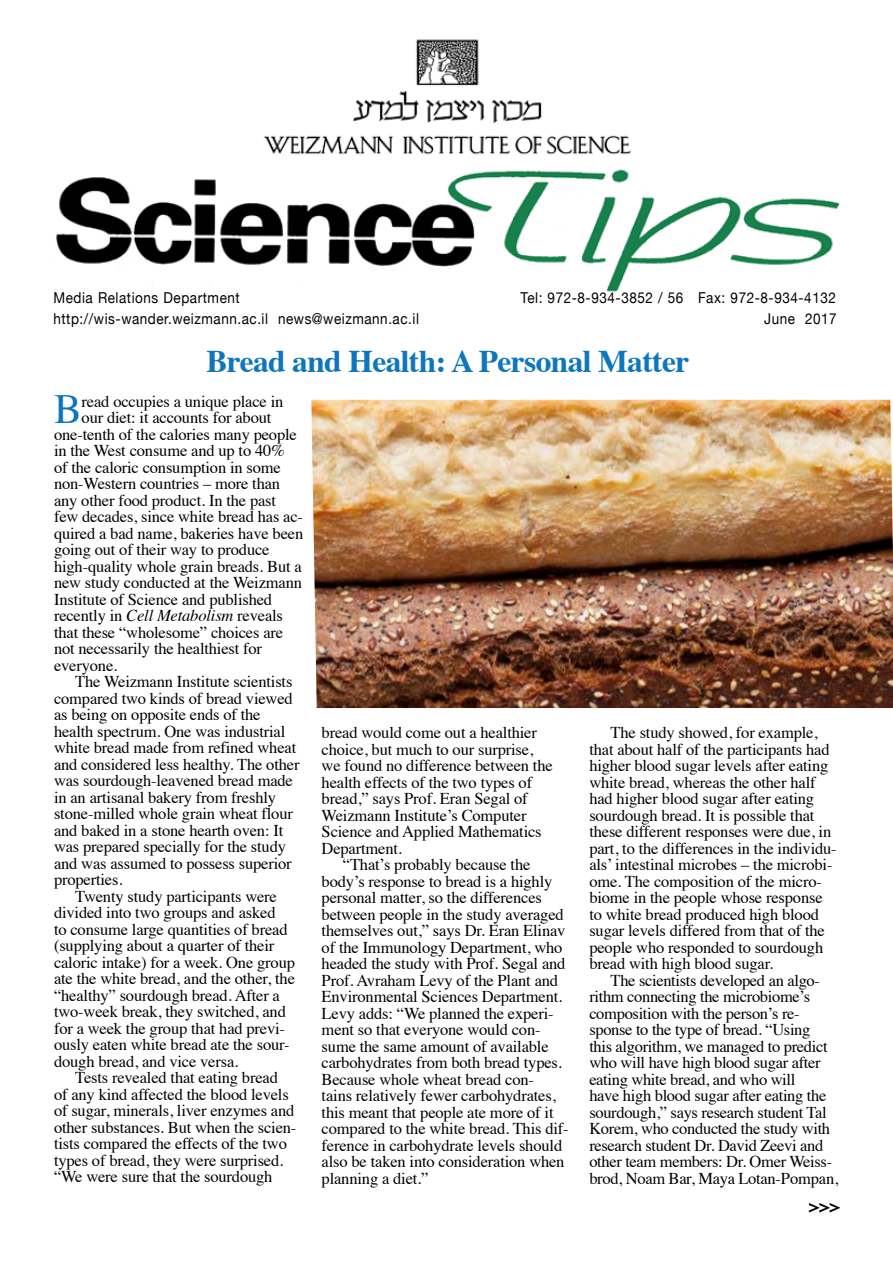
<style>
.page{position:relative;width:893px;height:1263px;background:#fff}
.page>*{position:absolute;margin:0;border:0;box-sizing:border-box;transform-origin:0 0}
.t1{font:41.4px "Times";color:#0e76bd}
.t2{font:700 31.5px "Times";letter-spacing:-.02em;color:#0e76bd}
.t3{font:16.5px/16.5px "Times";letter-spacing:-.01em;color:#000}
.t4{font:15px "Helvetica Neue";letter-spacing:.04em;color:#000;scale:.9 1}
.s1{font-style:italic}
</style>
<div class="page">
<img style="left:56px;top:39px;width:784px;height:253px">
<img style="left:311px;top:400px;width:582px;height:308px">
<p class="t4" style="left:53px;top:287px;width:208px">Media Relations Department</p>
<p class="t4" style="left:521px;top:287px;width:352px">Tel: 972-8-934-3852 / 56 Fax: 972-8-934-4132</p>
<p class="t4" style="left:53px;top:308px;width:408px">http://wis-wander.weizmann.ac.il news@weizmann.ac.il</p>
<p class="t4" style="left:764px;top:308px;width:82px">June 2017</p>
<h2 class="t2" style="left:207px;top:331px;width:484px">Bread and Health: A Personal Matter</h2>
<h1 class="t1" style="left:54px;top:370px;width:29px">B</h1>
<p class="t3" style="left:82px;top:391px;width:203px">read occupies a unique place in</p>
<p class="t3" style="left:82px;top:408px;width:191px">our diet: it accounts for about</p>
<p class="t3" style="left:54px;top:424px;width:244px">one-tenth of the calories many people</p>
<p class="t3" style="left:54px;top:441px;width:232px">in the West consume and up to 40%</p>
<p class="t3" style="left:54px;top:457px;width:228px">of the caloric consumption in some</p>
<p class="t3" style="left:54px;top:474px;width:228px">non-Western countries – more than</p>
<p class="t3" style="left:54px;top:490px;width:224px">any other food product. In the past</p>
<p class="t3" style="left:54px;top:507px;width:251px">few decades, since white bread has ac-</p>
<p class="t3" style="left:54px;top:523px;width:251px">quired a bad name, bakeries have been</p>
<p class="t3" style="left:54px;top:540px;width:217px">going out of their way to produce</p>
<p class="t3" style="left:54px;top:556px;width:249px">high-quality whole grain breads. But a</p>
<p class="t3" style="left:54px;top:573px;width:250px">new study conducted at the Weizmann</p>
<p class="t3" style="left:54px;top:589px;width:220px">Institute of Science and published</p>
<p class="t3" style="left:54px;top:606px;width:231px">recently in <span class="s1">Cell Metabolism</span> reveals</p>
<p class="t3" style="left:54px;top:622px;width:231px">that these “wholesome” choices are</p>
<p class="t3" style="left:54px;top:639px;width:210px">not necessarily the healthiest for</p>
<p class="t3" style="left:54px;top:655px;width:65px">everyone.</p>
<p class="t3" style="left:75px;top:672px;width:219px">The Weizmann Institute scientists</p>
<p class="t3" style="left:54px;top:688px;width:240px">compared two kinds of bread viewed</p>
<p class="t3" style="left:54px;top:705px;width:208px">as being on opposite ends of the</p>
<p class="t3" style="left:54px;top:721px;width:233px">health spectrum. One was industrial</p>
<p class="t3" style="left:54px;top:738px;width:244px">white bread made from refined wheat</p>
<p class="t3" style="left:54px;top:754px;width:247px">and considered less healthy. The other</p>
<p class="t3" style="left:54px;top:771px;width:240px">was sourdough-leavened bread made</p>
<p class="t3" style="left:54px;top:787px;width:224px">in an artisanal bakery from freshly</p>
<p class="t3" style="left:54px;top:804px;width:240px">stone-milled whole grain wheat flour</p>
<p class="t3" style="left:54px;top:820px;width:231px">and baked in a stone hearth oven: It</p>
<p class="t3" style="left:54px;top:837px;width:234px">was prepared specially for the study</p>
<p class="t3" style="left:54px;top:853px;width:239px">and was assumed to possess superior</p>
<p class="t3" style="left:54px;top:870px;width:70px">properties.</p>
<p class="t3" style="left:75px;top:886px;width:203px">Twenty study participants were</p>
<p class="t3" style="left:54px;top:903px;width:223px">divided into two groups and asked</p>
<p class="t3" style="left:54px;top:919px;width:235px">to consume large quantities of bread</p>
<p class="t3" style="left:54px;top:936px;width:222px">(supplying about a quarter of their</p>
<p class="t3" style="left:54px;top:952px;width:243px">caloric intake) for a week. One group</p>
<p class="t3" style="left:54px;top:969px;width:242px">ate the white bread, and the other, the</p>
<p class="t3" style="left:54px;top:985px;width:227px">“healthy” sourdough bread. After a</p>
<p class="t3" style="left:54px;top:1002px;width:233px">two-week break, they switched, and</p>
<p class="t3" style="left:54px;top:1018px;width:233px">for a week the group that had previ-</p>
<p class="t3" style="left:54px;top:1035px;width:237px">ously eaten white bread ate the sour-</p>
<p class="t3" style="left:54px;top:1051px;width:186px">dough bread, and vice versa.</p>
<p class="t3" style="left:75px;top:1068px;width:204px">Tests revealed that eating bread</p>
<p class="t3" style="left:54px;top:1084px;width:236px">of any kind affected the blood levels</p>
<p class="t3" style="left:54px;top:1101px;width:242px">of sugar, minerals, liver enzymes and</p>
<p class="t3" style="left:54px;top:1117px;width:244px">other substances. But when the scien-</p>
<p class="t3" style="left:54px;top:1134px;width:234px">tists compared the effects of the two</p>
<p class="t3" style="left:54px;top:1150px;width:231px">types of bread, they were surprised.</p>
<p class="t3" style="left:54px;top:1167px;width:220px">“We were sure that the sourdough</p>
<p class="t3" style="left:322px;top:723px;width:233px">bread would come out a healthier choice, but much to our surprise, we found no difference between the health effects of the two types of bread,” says Prof. Eran Segal of<br>Weizmann Institute’s Computer<br>Science and Applied Mathematics<br>Department.</p>
<p class="t3" style="left:322px;top:855px;width:249px;text-indent:21px">“That’s probably because the body’s response to bread is a highly personal matter, so the differences between people in the study averaged themselves out,” says Dr. Eran Elinav of the Immunology Department, who headed the study with Prof. Segal and Prof. Avraham Levy of the Plant and Environmental Sciences Department.<br>Levy adds: “We planned the experi&shy;ment so that everyone would con&shy;sume the same amount of available carbohydrates from both bread types.<br>Because whole wheat bread con&shy;tains relatively fewer carbohydrates, this meant that people ate more of it compared to the white bread. This dif&shy;ference in carbohydrate levels should also be taken into consideration when planning a diet.”</p>
<p class="t3" style="left:589px;top:723px;width:249px;text-indent:21px">The study showed, for example, that about half of the participants had higher blood sugar levels after eating white bread, whereas the other half had higher blood sugar after eating sourdough bread. It is possible that these different responses were due, in part, to the differences in the individu&shy;als’ intestinal microbes – the microbi&shy;ome. The composition of the micro&shy;biome in the people whose response to white bread produced high blood sugar levels differed from that of the people who responded to sourdough bread with high blood sugar.</p>
<p class="t3" style="left:589px;top:970px;width:250px;text-indent:21px">The scientists developed an algo&shy;rithm connecting the microbiome’s composition with the person’s re&shy;sponse to the type of bread. “Using<br>this algorithm, we managed to predict who will have high blood sugar after eating white bread, and who will<br>have high blood sugar after eating the sourdough,” says research student Tal Korem, who conducted the study with research student Dr. David Zeevi and other team members: Dr. Omer Weiss&shy;brod, Noam Bar, Maya Lotan-Pompan,</p>
</div>
